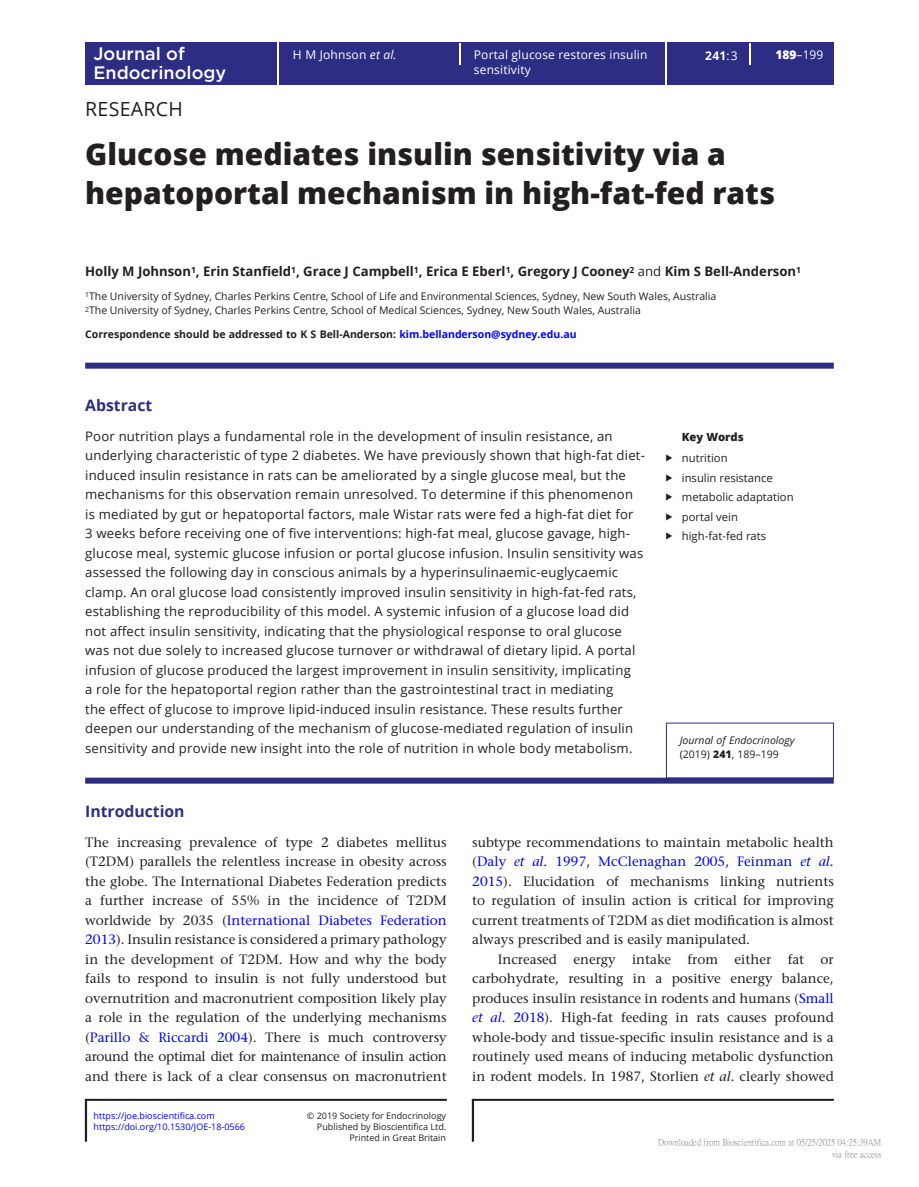
<style>
.page{position:relative;width:919px;height:1187px;background:#fff}
.page>*{position:absolute;margin:0;border:0;box-sizing:border-box;transform-origin:0 0}
.CT{font:800 30px/39px "Open Sans";color:#231f20}
.AT{font:19.5px "Open Sans";letter-spacing:.015em;color:#231f20}
.t1{font:500 18px "Gotham";color:#fff}
.H1_Rule{font:700 15.75px "Open Sans";color:#2d2e83}
.ABS_H{font:700 15.75px "Open Sans";color:#2d2e83}
.TXT{font:500 13.5px/19.5px "Stone Serif Std";color:#231f20;text-align:justify}
.TXI{font:500 13.5px/19.5px "Stone Serif Std";color:#231f20;text-align:justify}
.ABS_TXT_L{font:13.2px/19.5px "Open Sans";letter-spacing:.015em;color:#231f20}
.AU{font:700 13.2px "Open Sans";color:#231f20}
.t2{font:12px "Open Sans";letter-spacing:.015em;color:#fff}
.t3{font:700 12px "Open Sans";color:#fff}
.t4{font:800 12px "Open Sans";color:#fff}
.t5{font:11.25px "Open Sans";color:#231f20}
.Keywords_Head{font:800 11.25px "Open Sans";color:#231f20}
.Address{font:10.5px "Open Sans";color:#231f20}
.Corres{font:700 10.5px "Open Sans";color:#231f20}
.Corres-2{font:italic 10.5px/14.7px "Open Sans";color:#231f20}
.t6{font:9px "Open Sans";color:#231f20}
.t7{font:9px/12px "P Ming Li U";color:rgb(0 0 0/.5);text-align:right}
.t8{font:9px "Open Sans";color:#00f}
.s1{font-style:italic}
.s2{font-weight:800}
.s3{font-weight:400}
.s4{color:#00f}
.s5{font-style:normal}
.s6{font-weight:800;font-style:normal}
.s7{font-style:italic;color:#00f}
</style>
<div class="page">
<hr style="left:86px;top:1098px;width:361px;height:2px;background:#231f20">
<hr style="left:86px;top:1098px;width:1px;height:43px;background:#231f20">
<hr style="left:472px;top:1098px;width:361px;height:2px;background:#231f20">
<hr style="left:472px;top:1098px;width:2px;height:43px;background:#231f20">
<hr style="left:85px;top:1099px;width:1px;height:42px;background:#231f20">
<div style="left:85px;top:42px;width:748px;height:43px;background:#2d2e83"></div>
<hr style="left:278px;top:42px;width:1px;height:43px;background:#fff">
<hr style="left:665px;top:42px;width:1px;height:43px;background:#fff">
<svg style="left:459px;top:43px;width:1px;height:21px"></svg>
<svg style="left:749px;top:43px;width:1px;height:21px"></svg>
<div style="left:85px;top:362px;width:748px;height:6px;background:#2d2e83"></div>
<div style="left:85px;top:777px;width:748px;height:6px;background:#2d2e83"></div>
<h3 class="t1" style="left:93px;top:41px;width:93px">Journal of</h3>
<p class="t2" style="left:293px;top:47px;width:105px">H M Johnson <span class="s1">et al.</span></p>
<p class="t2" style="left:474px;top:47px;width:175px">Portal glucose restores insulin</p>
<p class="t2" style="left:775px;top:47px;width:49px"><span class="s2">189</span>–199</p>
<p class="t2" style="left:474px;top:61px;width:58px">sensitivity</p>
<p class="AT" style="left:85px;top:96px;width:99px">RESEARCH</p>
<p class="CT" style="left:85px;top:133px;width:691px">Glucose mediates insulin sensitivity via a hepatoportal mechanism in high-fat-fed rats</p>
<p class="t3" style="left:705px;top:47px;width:33px">241<span class="s3">:3</span></p>
<p class="t4" style="left:809px;top:46px;width:9px">8</p>
<h3 class="t1" style="left:93px;top:61px;width:134px">Endocrinology</h3>
<p class="AU" style="left:85px;top:262px;width:717px">Holly M Johnson<sup>1</sup>, Erin Stanfield<sup>1</sup>, Grace J Campbell<sup>1</sup>, Erica E Eberl<sup>1</sup>, Gregory J Cooney<sup>2</sup> <span class="s3">and</span> Kim S Bell-Anderson<sup>1</sup></p>
<p class="Address" style="left:85px;top:288px;width:632px"><sup>1</sup>The University of Sydney, Charles Perkins Centre, School of Life and Environmental Sciences, Sydney, New South Wales, Australia</p>
<p class="Address" style="left:85px;top:303px;width:557px"><sup>2</sup>The University of Sydney, Charles Perkins Centre, School of Medical Sciences, Sydney, New South Wales, Australia</p>
<p class="Corres" style="left:85px;top:326px;width:493px">Correspondence should be addressed to K S Bell-Anderson: <span class="s4">kim.bellanderson@sydney.edu.au</span></p>
<p class="ABS_H" style="left:85px;top:394px;width:69px">Abstract</p>
<p class="ABS_TXT_L" style="left:85px;top:426px;width:561px">Poor nutrition plays a fundamental role in the development of insulin resistance, an underlying characteristic of type 2 diabetes. We have previously shown that high-fat diet&shy;induced insulin resistance in rats can be ameliorated by a single glucose meal, but the mechanisms for this observation remain unresolved. To determine if this phenomenon is mediated by gut or hepatoportal factors, male Wistar rats were fed a high-fat diet for<br>3 weeks before receiving one of five interventions: high-fat meal, glucose gavage, high&shy;glucose meal, systemic glucose infusion or portal glucose infusion. Insulin sensitivity was assessed the following day in conscious animals by a hyperinsulinaemic-euglycaemic clamp. An oral glucose load consistently improved insulin sensitivity in high-fat-fed rats, establishing the reproducibility of this model. A systemic infusion of a glucose load did not affect insulin sensitivity, indicating that the physiological response to oral glucose was not due solely to increased glucose turnover or withdrawal of dietary lipid. A portal infusion of glucose produced the largest improvement in insulin sensitivity, implicating<br>a role for the hepatoportal region rather than the gastrointestinal tract in mediating<br>the effect of glucose to improve lipid-induced insulin resistance. These results further deepen our understanding of the mechanism of glucose-mediated regulation of insulin sensitivity and provide new insight into the role of nutrition in whole body metabolism.</p>
<p class="Keywords_Head" style="left:681px;top:428px;width:63px">Key Words</p>
<p class="t5" style="left:681px;top:450px;width:47px">nutrition</p>
<p class="t5" style="left:681px;top:470px;width:92px">insulin resistance</p>
<p class="t5" style="left:681px;top:489px;width:113px">metabolic adaptation</p>
<p class="t5" style="left:681px;top:509px;width:57px">portal vein</p>
<p class="t5" style="left:681px;top:528px;width:86px">high-fat-fed rats</p>
<p class="Corres-2" style="left:679px;top:732px;width:116px">Journal of Endocrinology <span class="s5">(2019)</span> <span class="s6">241</span><span class="s5">, 189–199</span></p>
<p class="H1_Rule" style="left:85px;top:800px;width:101px">Introduction</p>
<p class="TXT" style="left:85px;top:832px;width:363px">The increasing prevalence of type 2 diabetes mellitus (T2DM) parallels the relentless increase in obesity across the globe. The International Diabetes Federation predicts a further increase of 55% in the incidence of T2DM worldwide by 2035 (<span class="s4">International Diabetes Federation 2013</span>). Insulin resistance is considered a primary pathology in the development of T2DM. How and why the body fails to respond to insulin is not fully understood but overnutrition and macronutrient composition likely play a role in the regulation of the underlying mechanisms (<span class="s4">Parillo &amp; Riccardi 2004</span>). There is much controversy around the optimal diet for maintenance of insulin action and there is lack of a clear consensus on macronutrient</p>
<p class="TXT" style="left:472px;top:832px;width:363px">subtype recommendations to maintain metabolic health (<span class="s4">Daly</span> <span class="s7">et al.</span> <span class="s4">1997</span>, <span class="s4">McClenaghan 2005</span>, <span class="s4">Feinman</span> <span class="s7">et al.<br></span><span class="s4">2015</span>). Elucidation of mechanisms linking nutrients to regulation of insulin action is critical for improving current treatments of T2DM as diet modification is almost always prescribed and is easily manipulated.</p>
<p class="TXI" style="left:472px;top:949px;width:363px;text-indent:26px">Increased energy intake from either fat or carbohydrate, resulting in a positive energy balance, produces insulin resistance in rodents and humans (<span class="s4">Small </span><span class="s7">et al.</span> <span class="s4">2018</span>). High-fat feeding in rats causes profound whole-body and tissue-specific insulin resistance and is a routinely used means of inducing metabolic dysfunction in rodent models. In 1987, Storlien <span class="s1">et al.</span> clearly showed</p>
<p class="t8" style="left:94px;top:1109px;width:123px">https://joe.bioscientifica.com</p>
<p class="t6" style="left:307px;top:1109px;width:141px">© 2019 Society for Endocrinology</p>
<p class="t8" style="left:94px;top:1120px;width:153px">https://doi.org/10.1530/JOE-18-0566</p>
<p class="t6" style="left:349px;top:1131px;width:98px">Printed in Great Britain</p>
<p class="t6" style="left:317px;top:1120px;width:131px">Published by Bioscientifica Ltd.</p>
<p class="t7" style="left:658px;top:1136px;width:225px">Downloaded from Bioscientifica.com at 05/25/2025 04:25:39AM via free access</p>
</div>
